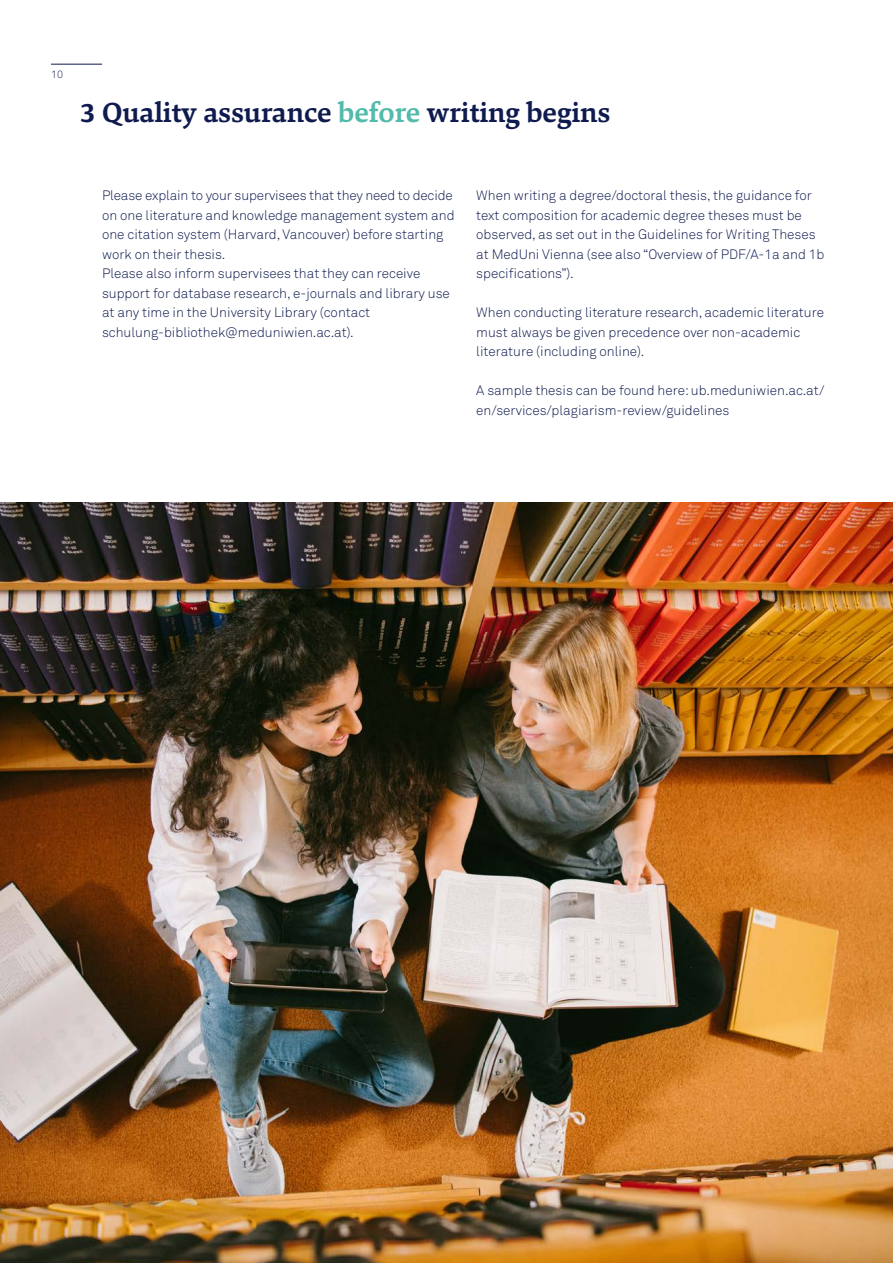
<style>
.page{position:relative;width:893px;height:1263px;background:#fff}
.page>*{position:absolute;margin:0;border:0;box-sizing:border-box;transform-origin:0 0}
.t1{font:700 28.5px "Danton";color:#0f1b4f}
.t2{font:300 13.5px/19.5px "Akkurat Pro";color:#0f1b4f}
.t3{font:300 10.5px "Akkurat Pro";color:#0f1b4f}
.s1{color:#52bbab}
</style>
<div class="page">
<hr style="left:51px;top:64px;width:51px;height:1px;background:#0f1b4f">
<img style="left:0;top:503px;width:893px;height:760px">
<p class="t3" style="left:51px;top:68px;width:13px">10</p>
<h1 class="t1" style="left:79px;top:94px;width:533px">3 Quality assurance <span class="s1">before</span> writing begins</h1>
<p class="t2" style="left:102px;top:186px;width:354px">Please explain to your supervisees that they need to decide on one literature and knowledge management system and one citation system (Harvard, Vancouver) before starting work on their thesis.<br>Please also inform supervisees that they can receive support for database research, e-journals and library use at any time in the University Library (contact schulung-bibliothek@meduniwien.ac.at).</p>
<p class="t2" style="left:476px;top:186px;width:350px">When writing a degree/doctoral thesis, the guidance for text composition for academic degree theses must be observed, as set out in the Guidelines for Writing Theses at MedUni Vienna (see also “Overview of PDF/A-1a and 1b specifications”).</p>
<p class="t2" style="left:476px;top:303px;width:349px">When conducting literature research, academic literature must always be given precedence over non-academic literature (including online).</p>
<p class="t2" style="left:476px;top:381px;width:350px">A sample thesis can be found here: ub.meduniwien.ac.at/ en/services/plagiarism-review/guidelines</p>
</div>
